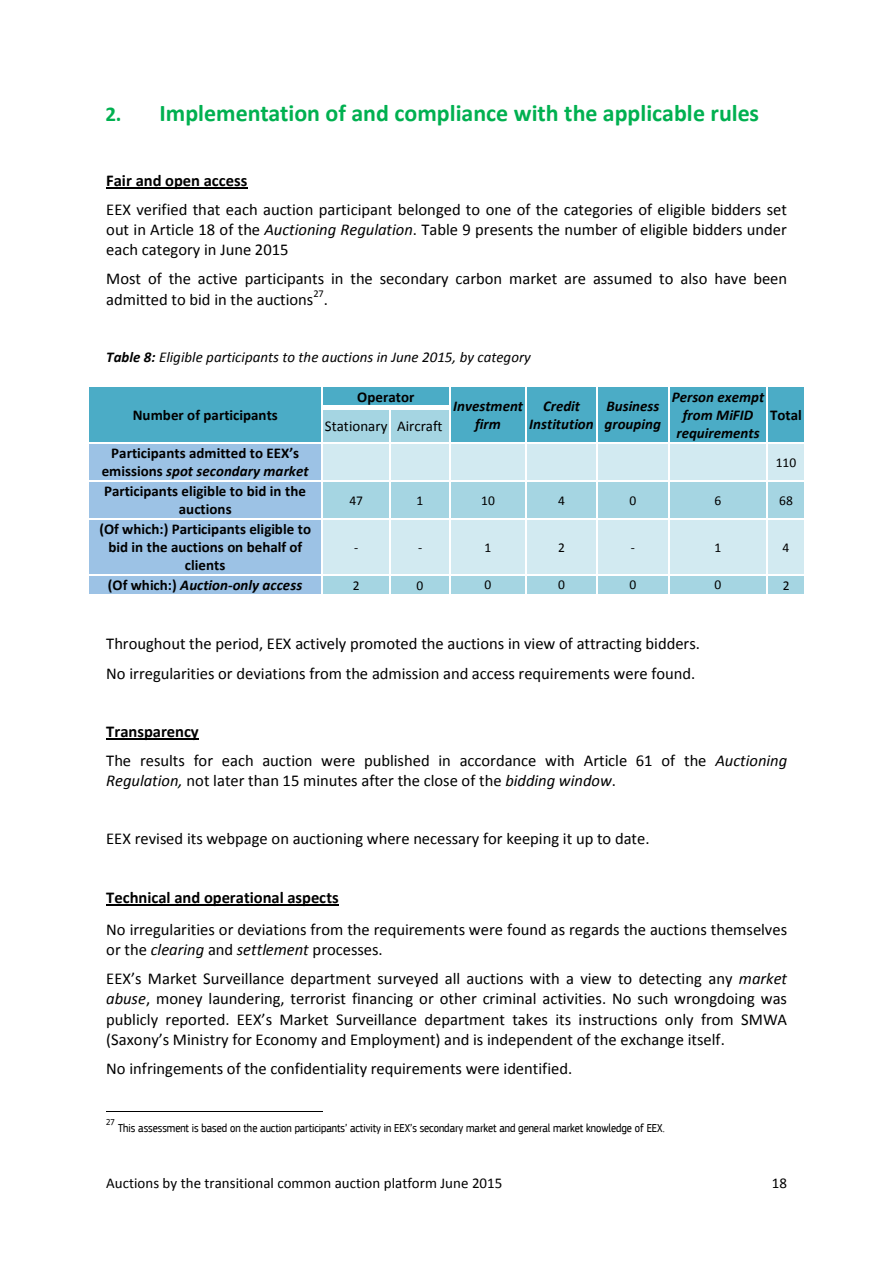
<style>
.page{position:relative;width:893px;height:1263px;background:#fff}
.page>*{position:absolute;margin:0;border:0;box-sizing:border-box;transform-origin:0 0}
.t1{font:700 24px "Calibri";color:#00b050}
.t2{font:16.5px/20.1px "Calibri";color:#000}
.t3{font:700 16.5px "Calibri";letter-spacing:-.005em;color:#000}
.t4{font:700 15px/18.3px "Calibri";letter-spacing:.005em;color:#000;text-align:center}
.t5{font:italic 700 15px/18.1px "Calibri";color:#000;text-align:center}
.t6{font:15px "Calibri";color:#000}
.t7{font:italic 15px "Calibri";letter-spacing:.005em;color:#000}
.t8{font:13.5px "Calibri";color:#000}
.t9{font:12px "EC Square Sans Cond Pro";letter-spacing:-.005em;color:#000}
.t10{font:10.5px "Calibri";color:#000}
.t11{font:9px "EC Square Sans Cond Pro";color:#000}
.s1{font-size:21px}
.s2{font-style:italic}
.s3{font-weight:700}
.s4{font-style:normal}
</style>
<div class="page">
<hr style="left:106px;top:188px;width:141px;height:1px;background:#000">
<div style="left:89px;top:387px;width:232px;height:55px;background:#4bacc6"></div>
<div style="left:323px;top:387px;width:126px;height:19px;background:#4bacc6"></div>
<div style="left:450px;top:387px;width:75px;height:55px;background:#4bacc6"></div>
<div style="left:527px;top:387px;width:69px;height:55px;background:#4bacc6"></div>
<div style="left:597px;top:387px;width:71px;height:55px;background:#4bacc6"></div>
<div style="left:670px;top:387px;width:96px;height:19px;background:#4bacc6"></div>
<div style="left:670px;top:406px;width:96px;height:18px;background:#4bacc6"></div>
<div style="left:670px;top:424px;width:96px;height:18px;background:#4bacc6"></div>
<div style="left:767px;top:387px;width:37px;height:55px;background:#4bacc6"></div>
<div style="left:323px;top:410px;width:66px;height:32px;background:#a5d5e2"></div>
<div style="left:391px;top:410px;width:58px;height:32px;background:#a5d5e2"></div>
<div style="left:89px;top:444px;width:232px;height:18px;background:#9cc2e5"></div>
<div style="left:89px;top:462px;width:232px;height:18px;background:#9cc2e5"></div>
<div style="left:323px;top:444px;width:66px;height:36px;background:#d2eaf1"></div>
<div style="left:391px;top:444px;width:58px;height:36px;background:#d2eaf1"></div>
<div style="left:450px;top:444px;width:76px;height:36px;background:#d2eaf1"></div>
<div style="left:527px;top:444px;width:69px;height:36px;background:#d2eaf1"></div>
<div style="left:597px;top:444px;width:71px;height:36px;background:#d2eaf1"></div>
<div style="left:669px;top:444px;width:97px;height:36px;background:#d2eaf1"></div>
<div style="left:767px;top:444px;width:37px;height:36px;background:#d2eaf1"></div>
<div style="left:89px;top:482px;width:232px;height:18px;background:#9cc2e5"></div>
<div style="left:89px;top:500px;width:232px;height:18px;background:#9cc2e5"></div>
<div style="left:323px;top:482px;width:66px;height:36px;background:#a5d5e2"></div>
<div style="left:391px;top:482px;width:58px;height:36px;background:#a5d5e2"></div>
<div style="left:450px;top:482px;width:75px;height:36px;background:#a5d5e2"></div>
<div style="left:527px;top:482px;width:69px;height:36px;background:#a5d5e2"></div>
<div style="left:597px;top:482px;width:71px;height:36px;background:#a5d5e2"></div>
<div style="left:670px;top:482px;width:96px;height:36px;background:#a5d5e2"></div>
<div style="left:767px;top:482px;width:37px;height:36px;background:#a5d5e2"></div>
<div style="left:89px;top:520px;width:232px;height:18px;background:#9cc2e5"></div>
<div style="left:89px;top:538px;width:232px;height:18px;background:#9cc2e5"></div>
<div style="left:89px;top:556px;width:232px;height:19px;background:#9cc2e5"></div>
<div style="left:323px;top:520px;width:66px;height:55px;background:#d2eaf1"></div>
<div style="left:391px;top:520px;width:58px;height:55px;background:#d2eaf1"></div>
<div style="left:450px;top:520px;width:76px;height:55px;background:#d2eaf1"></div>
<div style="left:527px;top:520px;width:69px;height:55px;background:#d2eaf1"></div>
<div style="left:597px;top:520px;width:71px;height:55px;background:#d2eaf1"></div>
<div style="left:669px;top:520px;width:97px;height:55px;background:#d2eaf1"></div>
<div style="left:767px;top:520px;width:37px;height:55px;background:#d2eaf1"></div>
<div style="left:89px;top:576px;width:232px;height:18px;background:#9cc2e5"></div>
<div style="left:323px;top:576px;width:66px;height:18px;background:#a5d5e2"></div>
<div style="left:391px;top:576px;width:58px;height:18px;background:#a5d5e2"></div>
<div style="left:450px;top:576px;width:75px;height:18px;background:#a5d5e2"></div>
<div style="left:527px;top:576px;width:69px;height:18px;background:#a5d5e2"></div>
<div style="left:597px;top:576px;width:71px;height:18px;background:#a5d5e2"></div>
<div style="left:670px;top:576px;width:96px;height:18px;background:#a5d5e2"></div>
<div style="left:767px;top:576px;width:37px;height:18px;background:#a5d5e2"></div>
<hr style="left:106px;top:739px;width:93px;height:1px;background:#000">
<hr style="left:106px;top:905px;width:232px;height:1px;background:#000">
<hr style="left:106px;top:1111px;width:216px;height:1px;background:#000">
<h1 class="t1" style="left:105px;top:103px;width:655px"><span class="s1">2.</span> Implementation of and compliance with the applicable rules</h1>
<p class="t3" style="left:106px;top:174px;width:143px">Fair and open access</p>
<p class="t2" style="left:106px;top:201px;width:682px;text-align:justify">EEX verified that each auction participant belonged to one of the categories of eligible bidders set out in Article 18 of the <span class="s2">Auctioning Regulation</span>. Table 9 presents the number of eligible bidders under each category in June 2015</p>
<p class="t2" style="left:106px;top:270px;width:682px">Most of the active participants in the secondary carbon market are assumed to also have been admitted to bid in the auctions</p>
<p class="t10" style="left:313px;top:289px;width:12px">27</p>
<p class="t2" style="left:324px;top:290px;width:6px">.</p>
<p class="t7" style="left:106px;top:350px;width:426px"><span class="s3">Table 8:</span> Eligible participants to the auctions in June 2015, by category</p>
<p class="t4" style="left:133px;top:407px;width:147px">Number of participants</p>
<p class="t4" style="left:357px;top:389px;width:59px">Operator</p>
<p class="t6" style="left:325px;top:420px;width:119px">Stationary Aircraft</p>
<p class="t5" style="left:453px;top:398px;width:71px">Investment firm</p>
<p class="t5" style="left:529px;top:398px;width:66px">Credit<br>Institution</p>
<p class="t5" style="left:604px;top:398px;width:58px;text-align:left">Business grouping</p>
<p class="t5" style="left:671px;top:389px;width:94px">Person exempt from MiFID requirements</p>
<p class="t4" style="left:770px;top:407px;width:33px">Total</p>
<p class="t4" style="left:102px;top:445px;width:208px">Participants admitted to EEX’s emissions <span class="s2">spot secondary market</span></p>
<p class="t8" style="left:775px;top:456px;width:22px">110</p>
<p class="t4" style="left:104px;top:483px;width:203px">Participants eligible to bid in the auctions</p>
<p class="t8" style="left:349px;top:495px;width:15px">47</p>
<p class="t8" style="left:416px;top:495px;width:8px">1</p>
<p class="t8" style="left:481px;top:495px;width:15px">10</p>
<p class="t8" style="left:558px;top:495px;width:8px">4</p>
<p class="t8" style="left:629px;top:495px;width:8px">0</p>
<p class="t8" style="left:714px;top:495px;width:8px">6</p>
<p class="t8" style="left:779px;top:495px;width:15px">68</p>
<p class="t4" style="left:99px;top:521px;width:213px">(Of which:) Participants eligible to bid in the auctions on behalf of clients</p>
<p class="t8" style="left:354px;top:542px;width:6px">-</p>
<p class="t8" style="left:418px;top:542px;width:6px">-</p>
<p class="t8" style="left:484px;top:542px;width:8px">1</p>
<p class="t8" style="left:558px;top:542px;width:8px">2</p>
<p class="t8" style="left:631px;top:542px;width:6px">-</p>
<p class="t8" style="left:714px;top:542px;width:8px">1</p>
<p class="t8" style="left:782px;top:542px;width:8px">4</p>
<p class="t5" style="left:108px;top:577px;width:196px"><span class="s4">(Of which:)</span> Auction-only access</p>
<p class="t8" style="left:353px;top:580px;width:8px">2</p>
<p class="t8" style="left:416px;top:580px;width:8px">0</p>
<p class="t8" style="left:484px;top:579px;width:8px">0</p>
<p class="t8" style="left:558px;top:579px;width:8px">0</p>
<p class="t8" style="left:629px;top:579px;width:8px">0</p>
<p class="t8" style="left:714px;top:579px;width:8px">0</p>
<p class="t8" style="left:782px;top:580px;width:8px">2</p>
<p class="t2" style="left:106px;top:631px;width:595px;line-height:29.1px">Throughout the period, EEX actively promoted the auctions in view of attracting bidders.<br>No irregularities or deviations from the admission and access requirements were found.</p>
<p class="t2" style="left:106px;top:718px;width:682px;line-height:29.1px"><span class="s3">Transparency<br></span>The results for each auction were published in accordance with Article 61 of the <span class="s2">Auctioning</span></p>
<p class="t2" style="left:106px;top:772px;width:511px"><span class="s2">Regulation,</span> not later than 15 minutes after the close of the <span class="s2">bidding window</span>.</p>
<p class="t2" style="left:106px;top:830px;width:545px">EEX revised its webpage on auctioning where necessary for keeping it up to date.</p>
<p class="t3" style="left:106px;top:890px;width:234px">Technical and operational aspects</p>
<p class="t2" style="left:106px;top:921px;width:682px">No irregularities or deviations from the requirements were found as regards the auctions themselves or the <span class="s2">clearing</span> and <span class="s2">settlement</span> processes.</p>
<p class="t2" style="left:106px;top:970px;width:682px;text-align:justify">EEX’s Market Surveillance department surveyed all auctions with a view to detecting any <span class="s2">market abuse</span>, money laundering, terrorist financing or other criminal activities. No such wrongdoing was publicly reported. EEX’s Market Surveillance department takes its instructions only from SMWA (Saxony’s Ministry for Economy and Employment) and is independent of the exchange itself.</p>
<p class="t2" style="left:106px;top:1060px;width:467px">No infringements of the confidentiality requirements were identified.</p>
<p class="t11" style="left:106px;top:1117px;width:10px">27</p>
<p class="t9" style="left:118px;top:1121px;width:548px">This assessment is based on the auction participants’ activity in EEX’s secondary market and general market knowledge of EEX.</p>
<p class="t6" style="left:106px;top:1176px;width:397px">Auctions by the transitional common auction platform June 2015</p>
<p class="t6" style="left:771px;top:1176px;width:17px">18</p>
</div>
